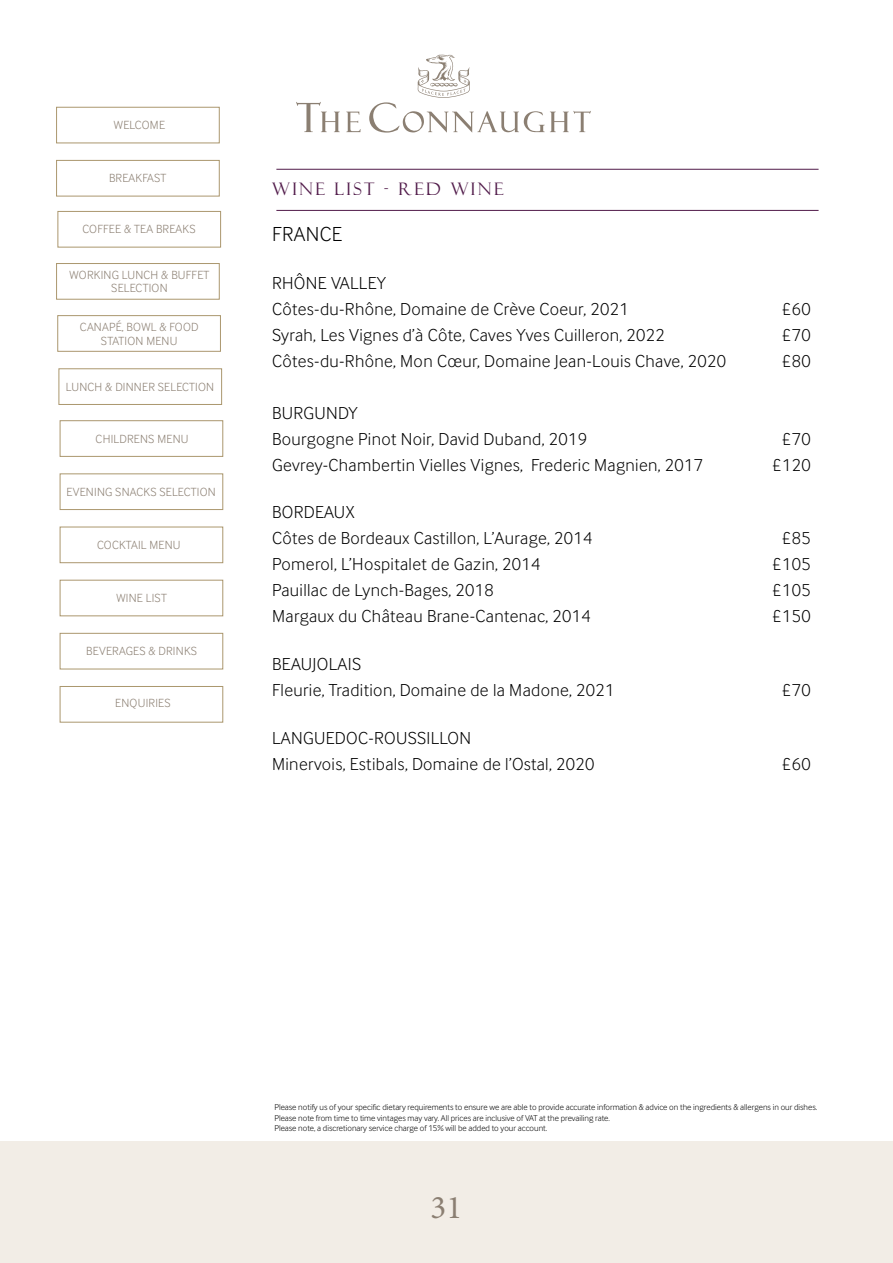
<style>
.page{position:relative;width:893px;height:1263px;background:#fff}
.page>*{position:absolute;margin:0;border:0;box-sizing:border-box;transform-origin:0 0}
.t1{font:33px "Minion Pro";color:#8b7f72}
.t2{font:300 21px "Inter Face";letter-spacing:.02em;color:#000}
.t3{font:300 18px/26px "Inter Face";letter-spacing:.02em;color:#000}
.t4{font:17.25px "Felix Titling";letter-spacing:.14em;color:#511b4a}
.t5{font:300 12.15px/13.6px "Inter Face";letter-spacing:.02em;color:#8b7f72;text-align:center}
.t6{font:300 8.7px/10.5px "Inter Face";color:#000}
</style>
<div class="page">
<div style="left:0;top:1142px;width:893px;height:121px;background:#f2ede6"></div>
<svg style="left:369px;top:55px;width:222px;height:78px"></svg>
<svg style="left:346px;top:112px;width:14px;height:20px"></svg>
<svg style="left:297px;top:102px;width:43px;height:30px"></svg>
<hr style="left:276px;top:169px;width:543px;height:1px;background:#511b4a">
<hr style="left:276px;top:210px;width:543px;height:1px;background:#511b4a">
<div style="left:56px;top:107px;width:163px;height:36px;border:1px solid #ab976e"></div>
<div style="left:56px;top:160px;width:163px;height:36px;border:1px solid #ab976e"></div>
<div style="left:56px;top:263px;width:163px;height:36px;border:1px solid #ab976e"></div>
<div style="left:58px;top:315px;width:163px;height:36px;border:1px solid #ab976e"></div>
<div style="left:59px;top:369px;width:163px;height:36px;border:1px solid #ab976e"></div>
<div style="left:60px;top:420px;width:163px;height:37px;border:1px solid #ab976e"></div>
<div style="left:60px;top:474px;width:163px;height:36px;border:1px solid #ab976e"></div>
<div style="left:60px;top:527px;width:163px;height:36px;border:1px solid #ab976e"></div>
<div style="left:60px;top:580px;width:163px;height:36px;border:1px solid #ab976e"></div>
<div style="left:60px;top:633px;width:163px;height:36px;border:1px solid #ab976e"></div>
<div style="left:60px;top:686px;width:163px;height:36px;border:1px solid #ab976e"></div>
<div style="left:58px;top:211px;width:163px;height:36px;border:1px solid #ab976e"></div>
<p class="t5" style="left:114px;top:118px;width:53px">WELCOME</p>
<p class="t5" style="left:109px;top:171px;width:59px">BREAKFAST</p>
<p class="t5" style="left:82px;top:222px;width:115px">COFFEE &amp; TEA BREAKS</p>
<p class="t5" style="left:70px;top:268px;width:141px">WORKING LUNCH &amp; BUFFET<br>SELECTION</p>
<p class="t5" style="left:80px;top:320px;width:120px">CANAPÉ, BOWL &amp; FOOD<br>STATION MENU</p>
<p class="t5" style="left:66px;top:380px;width:150px">LUNCH &amp; DINNER SELECTION</p>
<p class="t5" style="left:96px;top:432px;width:94px">CHILDRENS MENU</p>
<p class="t5" style="left:67px;top:485px;width:151px">EVENING SNACKS SELECTION</p>
<p class="t5" style="left:97px;top:538px;width:85px">COCKTAIL MENU</p>
<p class="t5" style="left:116px;top:591px;width:52px">WINE LIST</p>
<p class="t5" style="left:86px;top:644px;width:112px">BEVERAGES &amp; DRINKS</p>
<p class="t5" style="left:115px;top:696px;width:57px">ENQUIRIES</p>
<p class="t4" style="left:272px;top:179px;width:233px">WINE LIST - RED WINE</p>
<p class="t2" style="left:272px;top:222px;width:71px">FRANCE</p>
<p class="t3" style="left:272px;top:270px;width:358px">RHÔNE VALLEY<br>Côtes-du-Rhône, Domaine de Crève Coeur, 2021</p>
<p class="t3" style="left:782px;top:296px;width:30px">£60</p>
<p class="t3" style="left:272px;top:322px;width:394px">Syrah, Les Vignes d’à Côte, Caves Yves Cuilleron, 2022</p>
<p class="t3" style="left:782px;top:322px;width:30px">£70</p>
<p class="t3" style="left:272px;top:348px;width:455px">Côtes-du-Rhône, Mon Cœur, Domaine Jean-Louis Chave, 2020</p>
<p class="t3" style="left:782px;top:348px;width:30px">£80</p>
<p class="t3" style="left:272px;top:400px;width:316px">BURGUNDY<br>Bourgogne Pinot Noir, David Duband, 2019</p>
<p class="t3" style="left:782px;top:426px;width:30px">£70</p>
<p class="t3" style="left:272px;top:452px;width:433px">Gevrey-Chambertin Vielles Vignes, Frederic Magnien, 2017</p>
<p class="t3" style="left:772px;top:452px;width:40px">£120</p>
<p class="t3" style="left:272px;top:499px;width:322px">BORDEAUX<br>Côtes de Bordeaux Castillon, L’Aurage, 2014</p>
<p class="t3" style="left:782px;top:525px;width:30px">£85</p>
<p class="t3" style="left:272px;top:551px;width:270px">Pomerol, L’Hospitalet de Gazin, 2014</p>
<p class="t3" style="left:772px;top:551px;width:40px">£105</p>
<p class="t3" style="left:272px;top:577px;width:223px">Pauillac de Lynch-Bages, 2018</p>
<p class="t3" style="left:772px;top:577px;width:40px">£105</p>
<p class="t3" style="left:272px;top:603px;width:320px">Margaux du Château Brane-Cantenac, 2014</p>
<p class="t3" style="left:772px;top:603px;width:40px">£150</p>
<p class="t3" style="left:272px;top:651px;width:344px">BEAUJOLAIS<br>Fleurie, Tradition, Domaine de la Madone, 2021</p>
<p class="t3" style="left:782px;top:677px;width:30px">£70</p>
<p class="t3" style="left:272px;top:724px;width:324px">LANGUEDOC-ROUSSILLON<br>Minervois, Estibals, Domaine de l’Ostal, 2020</p>
<p class="t3" style="left:782px;top:750px;width:30px">£60</p>
<p class="t6" style="left:274px;top:1102px;width:544px">Please notify us of your specific dietary requirements to ensure we are able to provide accurate information &amp; advice on the ingredients &amp; allergens in our dishes.<br>Please note from time to time vintages may vary. All prices are inclusive of VAT at the prevailing rate.<br>Please note, a discretionary service charge of 15% will be added to your account.</p>
<h1 class="t1" style="left:431px;top:1185px;width:33px">31</h1>
</div>
